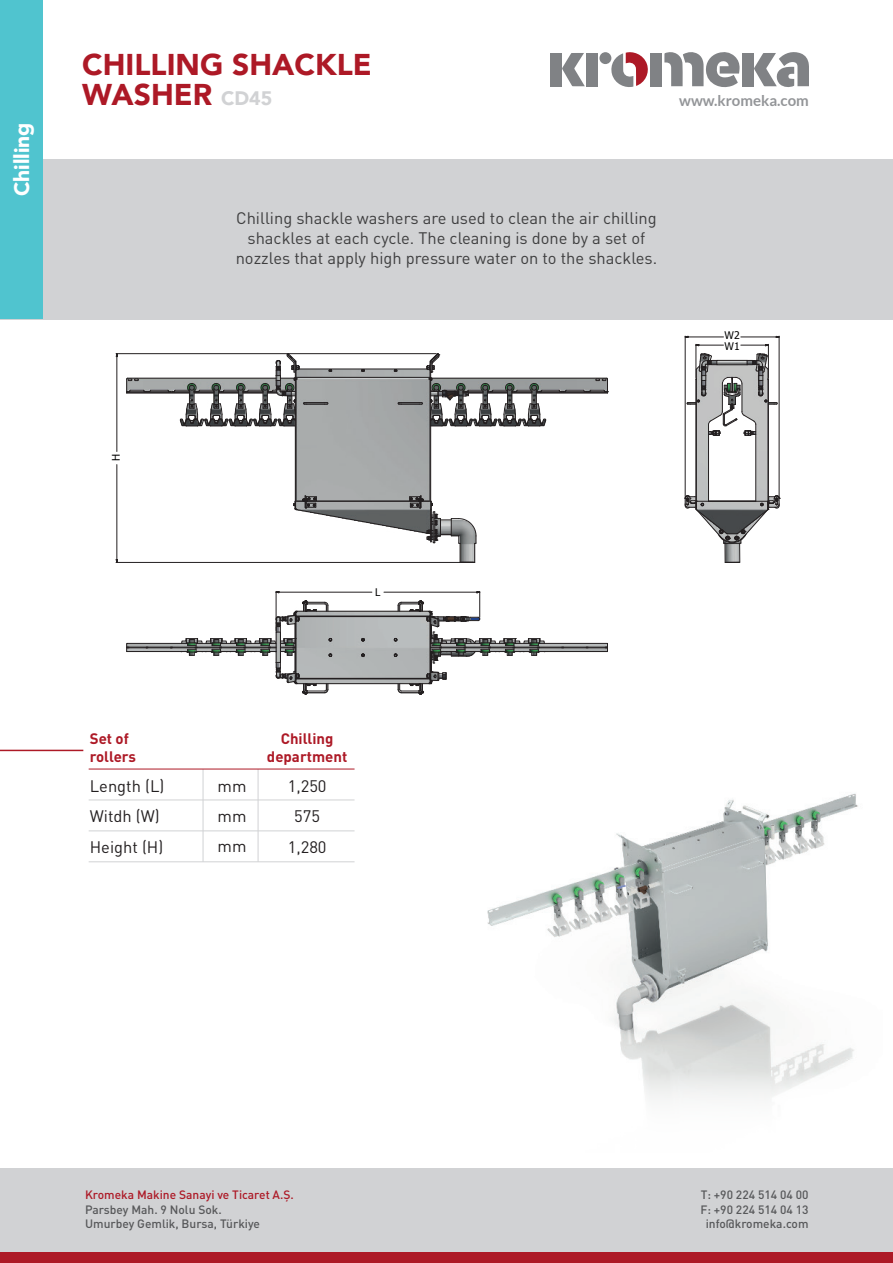
<style>
.page{position:relative;width:893px;height:1263px;background:#fff}
.page>*{position:absolute;margin:0;border:0;box-sizing:border-box;transform-origin:0 0}
.t1{font:900 30px/30px "Avenir";color:#ad1926}
.t2{font:900 21px "Avenir";color:#fff}
.t3{font:16.5px/19.8px "DIN Pro";color:#3e3e3f;text-align:center}
.t4{font:16.5px/30.3px "DIN Pro";color:#231f20}
.t5{font:700 15px/18px "DIN Pro";color:#ad1926}
.t6{font:700 15px "Lato";color:#939598}
.t7{font:500 12px/14.4px "DIN Pro";color:#57585a}
.t8{font:500 12px "DIN Pro";color:#ad1926}
.t9{font:10.5px "Tahoma";color:#000001}
.s1{font-size:19.5px;color:#d1d2d4}
</style>
<div class="page">
<img style="left:487px;top:793px;width:371px;height:278px">
<svg style="left:642px;top:1071px;width:185px;height:28px"></svg>
<div style="left:0;top:159px;width:893px;height:160px;background:#d1d2d4"></div>
<div style="left:551px;top:53px;width:11px;height:33px;background:#808285"></div>
<div style="left:742px;top:53px;width:11px;height:33px;background:#808285"></div>
<svg style="left:664px;top:52px;width:76px;height:36px"></svg>
<svg style="left:562px;top:53px;width:23px;height:33px"></svg>
<svg style="left:609px;top:52px;width:39px;height:35px"></svg>
<div style="left:586px;top:53px;width:12px;height:33px;background:#808285"></div>
<div style="left:651px;top:53px;width:11px;height:33px;background:#808285"></div>
<svg style="left:754px;top:52px;width:55px;height:35px"></svg>
<div style="left:599px;top:52px;width:12px;height:12px;background:#808285;border-radius:50%"></div>
<div style="left:0;top:0;width:43px;height:319px;background:#50c4cf"></div>
<div style="left:0;top:1168px;width:893px;height:84px;background:#d1d2d4"></div>
<div style="left:0;top:1252px;width:893px;height:11px;background:#ad1926"></div>
<hr style="left:0;top:750px;width:83px;height:1px;background:#ad1926">
<hr style="left:89px;top:800px;width:266px;height:1px;background:#d1d2d4">
<hr style="left:89px;top:830px;width:266px;height:1px;background:#d1d2d4">
<hr style="left:89px;top:861px;width:266px;height:1px;background:#d1d2d4">
<hr style="left:203px;top:769px;width:1px;height:93px;background:#d1d2d4">
<hr style="left:258px;top:769px;width:1px;height:93px;background:#d1d2d4">
<hr style="left:89px;top:769px;width:266px;height:1px;background:#ad1926">
<svg style="left:126px;top:353px;width:482px;height:210px"></svg>
<hr style="left:117px;top:465px;width:1px;height:95px;background:#231f20">
<hr style="left:117px;top:357px;width:1px;height:94px;background:#231f20">
<hr style="left:116px;top:353px;width:320px;height:1px;background:#231f20">
<hr style="left:116px;top:562px;width:357px;height:1px;background:#231f20">
<svg style="left:685px;top:353px;width:95px;height:210px"></svg>
<svg style="left:695px;top:344px;width:28px;height:2px"></svg>
<svg style="left:741px;top:344px;width:27px;height:2px"></svg>
<hr style="left:696px;top:344px;width:1px;height:34px;background:#231f20">
<hr style="left:768px;top:344px;width:1px;height:34px;background:#231f20">
<hr style="left:741px;top:337px;width:35px;height:1px;background:#231f20">
<hr style="left:688px;top:337px;width:35px;height:1px;background:#231f20">
<hr style="left:685px;top:336px;width:1px;height:161px;background:#231f20">
<hr style="left:779px;top:336px;width:1px;height:161px;background:#231f20">
<svg style="left:126px;top:591px;width:482px;height:104px"></svg>
<hr style="left:276px;top:591px;width:1px;height:39px;background:#231f20">
<p class="t2" style="left:4px;top:196px;width:75px;rotate:-90deg">Chilling</p>
<h1 class="t1" style="left:82px;top:49px;width:291px">CHILLING SHACKLE<br>WASHER <span class="s1">CD45</span></h1>
<p class="t6" style="left:679px;top:92px;width:131px">www.kromeka.com</p>
<p class="t9" style="left:109px;top:461px;width:9px;rotate:-90deg">H</p>
<p class="t3" style="left:236px;top:208px;width:423px">Chilling shackle washers are used to clean the air chilling shackles at each cycle. The cleaning is done by a set of nozzles that apply high pressure water on to the shackles.</p>
<p class="t9" style="left:724px;top:328px;width:17px">W2</p>
<p class="t9" style="left:724px;top:339px;width:17px">W1</p>
<p class="t9" style="left:375px;top:585px;width:7px">L</p>
<p class="t5" style="left:90px;top:729px;width:48px">Set of rollers</p>
<p class="t4" style="left:90px;top:770px;width:76px">Length (L)<br>Witdh (W)<br>Height (H)</p>
<p class="t4" style="left:218px;top:770px;width:31px;text-align:justify">mm mm mm</p>
<p class="t5" style="left:267px;top:729px;width:82px;text-align:center">Chilling department</p>
<p class="t4" style="left:288px;top:770px;width:40px;text-align:center">1,250<br>575<br>1,280</p>
<p class="t8" style="left:85px;top:1187px;width:210px">Kromeka Makine Sanayi ve Ticaret A.Ş.</p>
<p class="t7" style="left:85px;top:1202px;width:177px">Parsbey Mah. 9 Nolu Sok.<br>Umurbey Gemlik, Bursa, Türkiye</p>
<p class="t7" style="left:700px;top:1187px;width:110px;text-align:center">T: +90 224 514 04 00<br>F: +90 224 514 04 13 info@kromeka.com</p>
</div>
